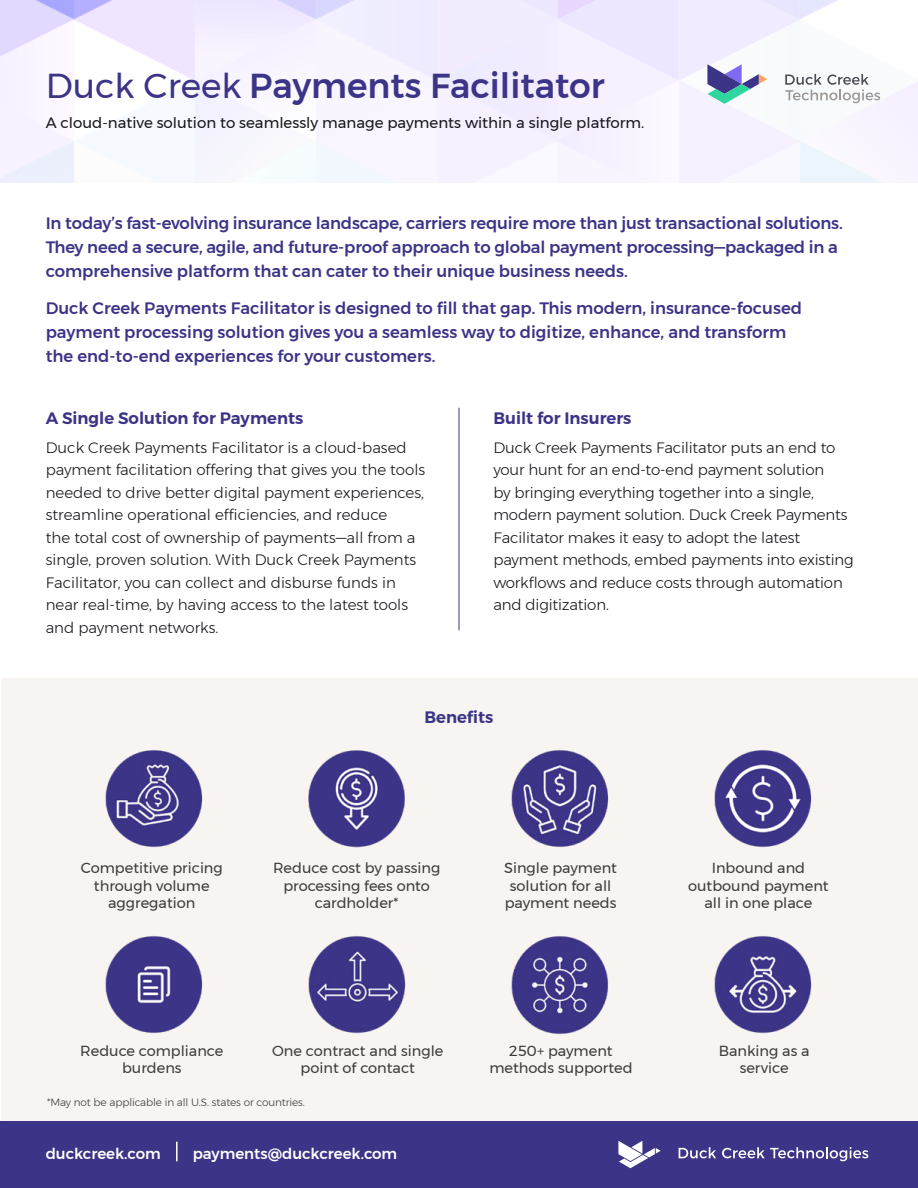
<style>
.page{position:relative;width:918px;height:1188px;background:#fff}
.page>*{position:absolute;margin:0;border:0;box-sizing:border-box;transform-origin:0 0}
.t1{font:500 34.5px "Montserrat";color:#3b3487}
.t2{font:500 16.5px/24px "Montserrat";color:#3b3487}
.t3{font:600 16.5px "Montserrat";color:#3a3486}
.t4{font:300 15px/22.5px "Montserrat";letter-spacing:-.005em;color:#16171b}
.t5{font:15px "Montserrat";color:#16171b}
.t6{font:500 15px "Montserrat";color:#fff}
.t7{font:14.55px/17.4px "Montserrat";color:#3c3c3c;text-align:center}
.t8{font:300 10.5px "Montserrat";letter-spacing:-.01em;color:#3c3c3c}
.s1{font-weight:400}
</style>
<div class="page">
<div style="left:1px;top:678px;width:916px;height:443px;background:#f7f4f1"></div>
<hr style="left:459px;top:408px;width:1px;height:222px;background:#3a3486">
<svg style="left:707px;top:64px;width:60px;height:40px"></svg>
<svg style="left:785px;top:74px;width:95px;height:29px"></svg>
<img style="left:105px;top:750px;width:98px;height:98px">
<img style="left:105px;top:936px;width:98px;height:98px">
<img style="left:511px;top:750px;width:98px;height:98px">
<img style="left:308px;top:750px;width:97px;height:98px">
<img style="left:308px;top:936px;width:98px;height:98px">
<img style="left:714px;top:750px;width:98px;height:98px">
<img style="left:714px;top:936px;width:98px;height:98px">
<div style="left:1px;top:1121px;width:917px;height:67px;background:#3b3487"></div>
<svg style="left:618px;top:1141px;width:43px;height:27px"></svg>
<svg style="left:679px;top:1147px;width:37px;height:11px"></svg>
<svg style="left:722px;top:1147px;width:146px;height:14px"></svg>
<svg style="left:176px;top:1142px;width:2px;height:19px"></svg>
<img style="left:511px;top:936px;width:97px;height:99px">
<h1 class="t1" style="left:46px;top:71px;width:561px"><span class="s1">Duck Creek</span> Payments Facilitator</h1>
<p class="t5" style="left:46px;top:117px;width:600px">A cloud-native solution to seamlessly manage payments within a single platform.</p>
<p class="t2" style="left:46px;top:212px;width:799px">In today’s fast-evolving insurance landscape, carriers require more than just transactional solutions.<br>They need a secure, agile, and future-proof approach to global payment processing—packaged in a comprehensive platform that can cater to their unique business needs.</p>
<p class="t2" style="left:46px;top:297px;width:758px">Duck Creek Payments Facilitator is designed to fill that gap. This modern, insurance-focused payment processing solution gives you a seamless way to digitize, enhance, and transform the end-to-end experiences for your customers.</p>
<p class="t3" style="left:46px;top:411px;width:259px">A Single Solution for Payments</p>
<p class="t4" style="left:46px;top:438px;width:381px">Duck Creek Payments Facilitator is a cloud-based payment facilitation offering that gives you the tools needed to drive better digital payment experiences, streamline operational efficiencies, and reduce<br>the total cost of ownership of payments—all from a single, proven solution. With Duck Creek Payments Facilitator, you can collect and disburse funds in near real-time, by having access to the latest tools and payment networks.</p>
<p class="t3" style="left:493px;top:411px;width:140px">Built for Insurers</p>
<p class="t4" style="left:493px;top:438px;width:362px">Duck Creek Payments Facilitator puts an end to your hunt for an end-to-end payment solution<br>by bringing everything together into a single, modern payment solution. Duck Creek Payments Facilitator makes it easy to adopt the latest payment methods, embed payments into existing workflows and reduce costs through automation and digitization.</p>
<p class="t3" style="left:425px;top:704px;width:70px">Benefits</p>
<p class="t7" style="left:81px;top:860px;width:144px">Competitive pricing through volume aggregation</p>
<p class="t7" style="left:273px;top:860px;width:169px">Reduce cost by passing processing fees onto cardholder*</p>
<p class="t7" style="left:504px;top:860px;width:115px">Single payment solution for all payment needs</p>
<p class="t7" style="left:80px;top:1043px;width:145px">Reduce compliance burdens</p>
<p class="t7" style="left:272px;top:1043px;width:173px">One contract and single point of contact</p>
<p class="t7" style="left:489px;top:1043px;width:145px">250+ payment methods supported</p>
<p class="t8" style="left:47px;top:1098px;width:259px">*May not be applicable in all U.S. states or countries.</p>
<p class="t6" style="left:46px;top:1148px;width:117px">duckcreek.com</p>
<p class="t6" style="left:193px;top:1148px;width:206px">payments@duckcreek.com</p>
<p class="t7" style="left:688px;top:860px;width:142px">Inbound and outbound payment all in one place</p>
<p class="t7" style="left:719px;top:1043px;width:92px">Banking as a service</p>
</div>
